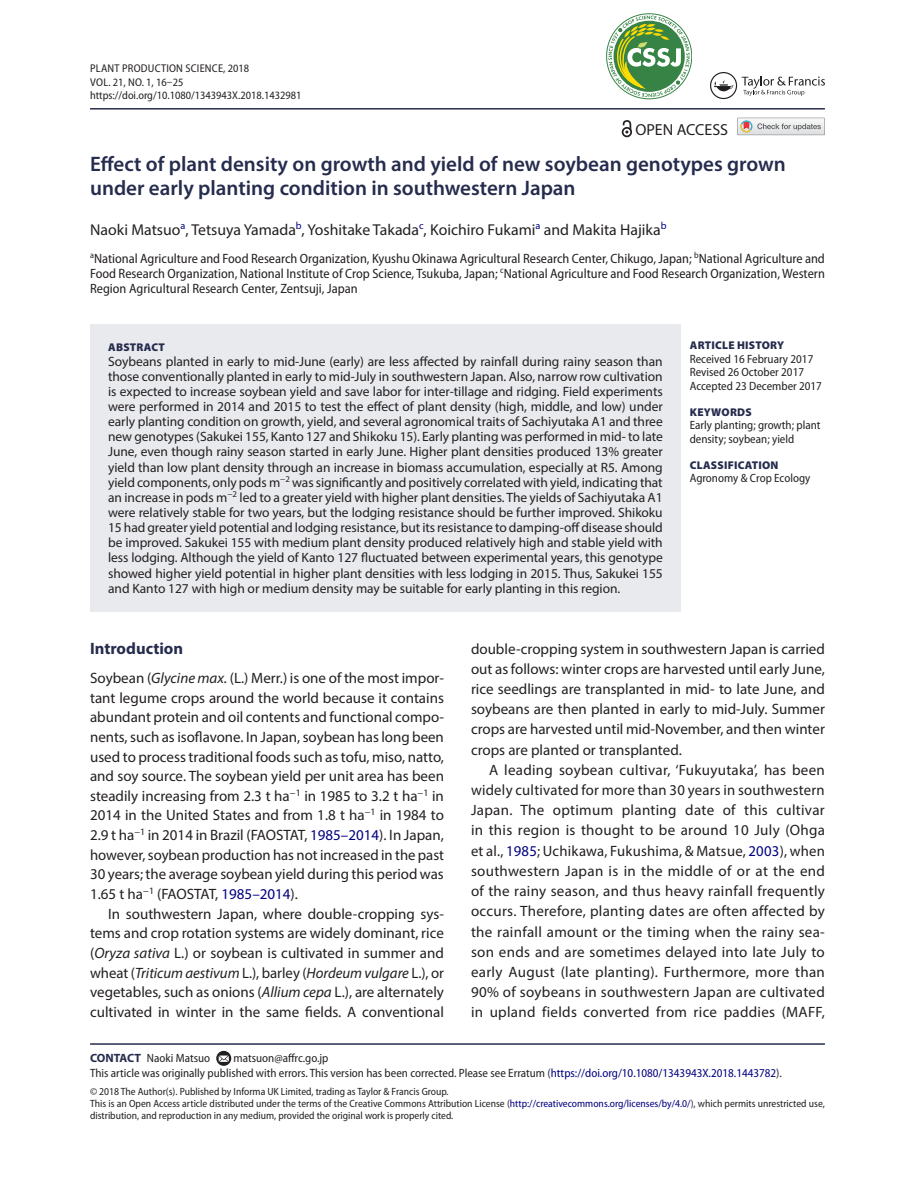
<style>
.page{position:relative;width:915px;height:1191px;background:#fff}
.page>*{position:absolute;margin:0;border:0;box-sizing:border-box;transform-origin:0 0}
.t1{font:600 21px/24.2px "Myriad Pro";color:#262c4d}
.t2{font:700 16.5px "Myriad Pro";color:#262c4d}
.t3{font:16.05px "Myriad Pro";color:#231f20}
.t4{font:15.75px "Myriad Pro";color:#231f20}
.t5{font:15px/20.2px "Myriad Pro";color:#231f20;text-align:justify}
.t6{font:13.5px/15.1px "Myriad Pro";letter-spacing:-.005em;color:#231f20;text-align:justify}
.t7{font:semi-condensed 13.5px/15.1px "Myriad Pro";color:#231f20;text-align:justify}
.t8{font:semi-condensed 12px/13.5px "Myriad Pro";color:#231f20}
.t9{font:semi-condensed 11.25px/13.5px "Myriad Pro";color:#231f20}
.t10{font:900 11.25px "Myriad Pro";letter-spacing:.02em;color:#262c4d}
.t11{font:semi-condensed 10.5px/12px "Myriad Pro";color:#231f20}
.s1{font-style:italic}
.s2{color:#000080}
.s3{font-weight:700;font-stretch:normal;color:#262c4d}
</style>
<div class="page">
<hr style="left:90px;top:108px;width:734px;height:2px;background:#262c4d">
<div style="left:90px;top:324px;width:590px;height:287px;background:#e9eaed"></div>
<hr style="left:90px;top:1043px;width:734px;height:1px;background:#262c4d">
<svg style="left:216px;top:1050px;width:15px;height:15px"></svg>
<svg style="left:219px;top:1055px;width:10px;height:6px"></svg>
<svg style="left:710px;top:72px;width:114px;height:27px"></svg>
<svg style="left:608px;top:16px;width:81px;height:81px"></svg>
<svg style="left:621px;top:120px;width:10px;height:17px"></svg>
<svg style="left:737px;top:118px;width:87px;height:17px"></svg>
<p class="t9" style="left:90px;top:62px;width:213px">Plant Production Science, 2018<br>VOL. 21, NO. 1, 16–25 https://doi.org/10.1080/1343943X.2018.1432981</p>
<p class="t3" style="left:635px;top:120px;width:94px">OPEN ACCESS</p>
<h1 class="t1" style="left:90px;top:151px;width:697px">Effect of plant density on growth and yield of new soybean genotypes grown under early planting condition in southwestern Japan</h1>
<p class="t4" style="left:90px;top:220px;width:578px">Naoki Matsuo<sup>a</sup>, Tetsuya Yamada<sup>b</sup>, Yoshitake Takada<sup>c</sup>, Koichiro Fukami<sup>a</sup> and Makita Hajika<sup>b</sup></p>
<p class="t7" style="left:90px;top:251px;width:736px"><sup>a</sup>National Agriculture and Food Research Organization, Kyushu Okinawa Agricultural Research Center, Chikugo, Japan; <sup>b</sup>National Agriculture and Food Research Organization, National Institute of Crop Science, Tsukuba, Japan; <sup>c</sup>National Agriculture and Food Research Organization, Western Region Agricultural Research Center, Zentsuji, Japan</p>
<p class="t10" style="left:108px;top:340px;width:58px">ABSTRACT</p>
<p class="t6" style="left:108px;top:353px;width:556px">Soybeans planted in early to mid-June (early) are less affected by rainfall during rainy season than those conventionally planted in early to mid-July in southwestern Japan. Also, narrow row cultivation is expected to increase soybean yield and save labor for inter-tillage and ridging. Field experiments were performed in 2014 and 2015 to test the effect of plant density (high, middle, and low) under early planting condition on growth, yield, and several agronomical traits of Sachiyutaka A1 and three new genotypes (Sakukei 155, Kanto 127 and Shikoku 15). Early planting was performed in mid- to late June, even though rainy season started in early June. Higher plant densities produced 13% greater yield than low plant density through an increase in biomass accumulation, especially at R5. Among yield components, only pods m<sup>−2</sup> was significantly and positively correlated with yield, indicating that an increase in pods m<sup>−2</sup> led to a greater yield with higher plant densities. The yields of Sachiyutaka A1 were relatively stable for two years, but the lodging resistance should be further improved. Shikoku 15 had greater yield potential and lodging resistance, but its resistance to damping-off disease should be improved. Sakukei 155 with medium plant density produced relatively high and stable yield with less lodging. Although the yield of Kanto 127 fluctuated between experimental years, this genotype showed higher yield potential in higher plant densities with less lodging in 2015. Thus, Sakukei 155 and Kanto 127 with high or medium density may be suitable for early planting in this region.</p>
<p class="t10" style="left:689px;top:339px;width:96px">ARTICLE HISTORY</p>
<p class="t8" style="left:689px;top:352px;width:134px">Received 16 February 2017<br>Revised 26 October 2017<br>Accepted 23 December 2017</p>
<p class="t10" style="left:689px;top:405px;width:63px">KEYWORDS</p>
<p class="t8" style="left:689px;top:419px;width:132px">Early planting; growth; plant density; soybean; yield</p>
<p class="t10" style="left:689px;top:458px;width:90px">CLASSIFICATION</p>
<p class="t8" style="left:689px;top:471px;width:122px">Agronomy &amp; Crop Ecology</p>
<p class="t2" style="left:90px;top:637px;width:95px">Introduction</p>
<p class="t5" style="left:90px;top:668px;width:355px;line-height:19.6px">Soybean (<span class="s1">Glycine max.</span> (L.) Merr.) is one of the most impor&shy;tant legume crops around the world because it contains abundant protein and oil contents and functional compo&shy;nents, such as isoflavone. In Japan, soybean has long been used to process traditional foods such as tofu, miso, natto, and soy source. The soybean yield per unit area has been steadily increasing from 2.3 t ha<sup>−1</sup> in 1985 to 3.2 t ha<sup>−1</sup> in 2014 in the United States and from 1.8 t ha<sup>−1</sup> in 1984 to 2.9 t ha<sup>−1</sup> in 2014 in Brazil (FAOSTAT, <span class="s2">1985–2014</span>). In Japan, however, soybean production has not increased in the past 30 years; the average soybean yield during this period was 1.65 t ha<sup>−1</sup> (FAOSTAT, <span class="s2">1985–2014</span>).</p>
<p class="t5" style="left:90px;top:903px;width:355px;line-height:19.6px;text-indent:18px">In southwestern Japan, where double-cropping sys&shy;tems and crop rotation systems are widely dominant, rice (<span class="s1">Oryza sativa</span> L.) or soybean is cultivated in summer and wheat (<span class="s1">Triticum aestivum</span> L.), barley (<span class="s1">Hordeum vulgare</span> L.), or vegetables, such as onions (<span class="s1">Allium cepa</span> L.), are alternately cultivated in winter in the same fields. A conventional</p>
<p class="t5" style="left:471px;top:638px;width:355px">double-cropping system in southwestern Japan is carried out as follows: winter crops are harvested until early June, rice seedlings are transplanted in mid- to late June, and soybeans are then planted in early to mid-July. Summer crops are harvested until mid-November, and then winter crops are planted or transplanted.</p>
<p class="t5" style="left:471px;top:759px;width:355px;text-indent:18px">A leading soybean cultivar, ‘Fukuyutaka’, has been widely cultivated for more than 30 years in southwestern Japan. The optimum planting date of this cultivar in this region is thought to be around 10 July (Ohga et al., <span class="s2">1985</span>; Uchikawa, Fukushima, &amp; Matsue, <span class="s2">2003</span>), when southwestern Japan is in the middle of or at the end of the rainy season, and thus heavy rainfall frequently occurs. Therefore, planting dates are often affected by the rainfall amount or the timing when the rainy sea&shy;son ends and are sometimes delayed into late July to early August (late planting). Furthermore, more than 90% of soybeans in southwestern Japan are cultivated in upland fields converted from rice paddies (MAFF,</p>
<p class="t8" style="left:90px;top:1050px;width:693px;line-height:15px;text-indent:143px">matsuon@affrc.go.jp<br>This article was originally published with errors. This version has been corrected. Please see Erratum (<span class="s2">https://doi.org/10.1080/1343943X.2018.1443782</span>).</p>
<p class="t8" style="left:90px;top:1051px;width:122px"><span class="s3">CONTACT</span> Naoki Matsuo</p>
<p class="t11" style="left:90px;top:1085px;width:736px">© 2018 The Author(s). Published by Informa UK Limited, trading as Taylor &amp; Francis Group.<br>This is an Open Access article distributed under the terms of the Creative Commons Attribution License (<span class="s2">http://creativecommons.org/licenses/by/4.0/</span>), which permits unrestricted use, distribution, and reproduction in any medium, provided the original work is properly cited.</p>
</div>
